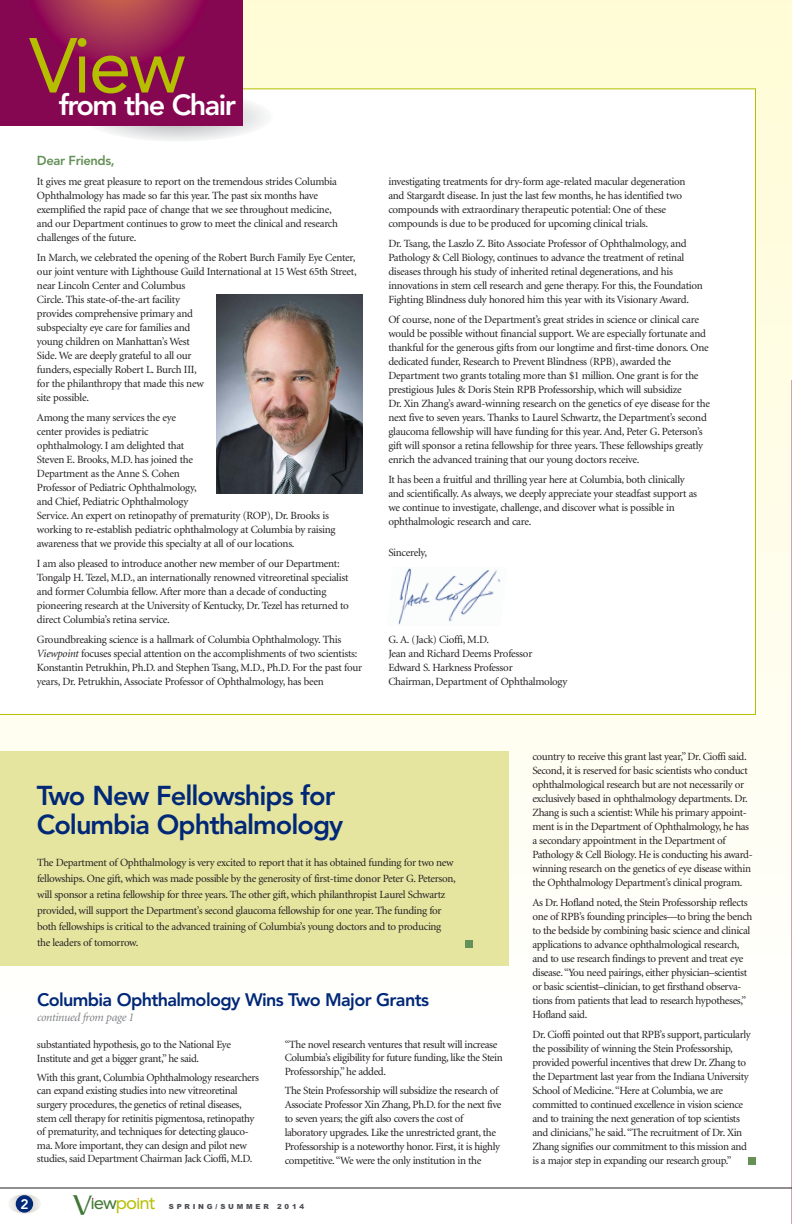
<style>
.page{position:relative;width:792px;height:1224px;background:#fff}
.page>*{position:absolute;margin:0;border:0;box-sizing:border-box;transform-origin:0 0}
.t1{font:77px "Avenir";color:#b5bf00}
.t2{font:800 28.9px "Avenir";letter-spacing:-.055em;color:#fff}
.t3{font:800 27.1px/29px "Avenir";letter-spacing:-.035em;color:#002877}
.t4{font:18.6px "Avenir";letter-spacing:-.055em;color:#b5bf00}
.t5{font:800 18px "Avenir";letter-spacing:-.035em;color:#002877}
.t6{font:800 13.8px "Avenir";color:#fff}
.t7{font:800 13px "Avenir";letter-spacing:-.03em;color:#659058}
.t8{font:italic 12px "Minion";letter-spacing:-.03em;color:#808285}
.t9{font:11px/14px "Minion";letter-spacing:-.025em;color:#231f20}
.t10{font:900 7px "Arial";letter-spacing:.4em;color:#4c4f54}
.s1{font-style:italic}
.s2{font-family:"Minion";font-size:35.9px;color:#3f7733}
.s3{color:#3f7733}
</style>
<div class="page">
<div style="left:0;top:0;width:792px;height:1018px;background:linear-gradient(to bottom,#fffcd5,#fffffc)"></div>
<hr style="left:791px;top:0;width:1px;height:1018px;background:#fffcdd">
<svg style="left:0;top:88px;width:756px;height:627px"></svg>
<svg style="left:8px;top:1194px;width:33px;height:19px"></svg>
<div style="left:16px;top:1195px;width:17px;height:18px;background:#002877;border-radius:50%"></div>
<img style="left:387px;top:567px;width:120px;height:59px">
<svg style="left:82px;top:91px;width:191px;height:51px"></svg>
<hr style="left:791px;top:381px;width:1px;height:843px;background:#d2a2b5">
<div style="left:749px;top:1158px;width:7px;height:7px;background:#659058"></div>
<img style="left:217px;top:294px;width:145px;height:199px">
<div style="left:0;top:0;width:243px;height:126px;background:#850751"></div>
<img style="left:36px;top:0;width:165px;height:64px">
<div style="left:0;top:751px;width:508px;height:215px;background:#e5e5a0"></div>
<hr style="left:0;top:1188px;width:792px;height:1px;background:#231f20">
<div style="left:465px;top:940px;width:7px;height:7px;background:#659058"></div>
<h1 class="t1" style="left:30px;top:34px;width:158px">View</h1>
<h2 class="t2" style="left:59px;top:93px;width:179px">from the Chair</h2>
<p class="t7" style="left:37px;top:155px;width:79px">Dear Friends,</p>
<p class="t9" style="left:37px;top:176px;width:303px">It gives me great pleasure to report on the tremendous strides Columbia Ophthalmology has made so far this year. The past six months have exemplified the rapid pace of change that we see throughout medicine, and our Department continues to grow to meet the clinical and research challenges of the future.</p>
<p class="t9" style="left:37px;top:252px;width:321px">In March, we celebrated the opening of the Robert Burch Family Eye Center, our joint venture with Lighthouse Guild International at 15 West 65th Street, near Lincoln Center and Columbus<br>Circle. This state-of-the-art facility<br>provides comprehensive primary and<br>subspecialty eye care for families and<br>young children on Manhattan’s West<br>Side. We are deeply grateful to all our<br>funders, especially Robert L. Burch III,<br>for the philanthropy that made this new<br>site possible.</p>
<p class="t9" style="left:37px;top:412px;width:300px">Among the many services the eye<br>center provides is pediatric<br>ophthalmology. I am delighted that<br>Steven E. Brooks, M.D. has joined the<br>Department as the Anne S. Cohen<br>Professor of Pediatric Ophthalmology,<br>and Chief, Pediatric Ophthalmology<br>Service. An expert on retinopathy of prematurity (ROP), Dr. Brooks is working to re-establish pediatric ophthalmology at Columbia by raising awareness that we provide this specialty at all of our locations.</p>
<p class="t9" style="left:37px;top:558px;width:313px">I am also pleased to introduce another new member of our Department:<br>Tongalp H. Tezel, M.D., an internationally renowned vitreoretinal specialist and former Columbia fellow. After more than a decade of conducting pioneering research at the University of Kentucky, Dr. Tezel has returned to direct Columbia’s retina service.</p>
<p class="t9" style="left:37px;top:634px;width:327px">Groundbreaking science is a hallmark of Columbia Ophthalmology. This <span class="s1">Viewpoint</span> focuses special attention on the accomplishments of two scientists:<br>Konstantin Petrukhin, Ph.D. and Stephen Tsang, M.D., Ph.D. For the past four years, Dr. Petrukhin, Associate Professor of Ophthalmology, has been</p>
<p class="t9" style="left:388px;top:175px;width:299px">investigating treatments for dry-form age-related macular degeneration and Stargardt disease. In just the last few months, he has identified two compounds with extraordinary therapeutic potential: One of these compounds is due to be produced for upcoming clinical trials.</p>
<p class="t9" style="left:388px;top:237px;width:316px">Dr. Tsang, the Laszlo Z. Bito Associate Professor of Ophthalmology, and Pathology &amp; Cell Biology, continues to advance the treatment of retinal diseases through his study of inherited retinal degenerations, and his innovations in stem cell research and gene therapy. For this, the Foundation Fighting Blindness duly honored him this year with its Visionary Award.</p>
<p class="t9" style="left:388px;top:313px;width:323px">Of course, none of the Department’s great strides in science or clinical care would be possible without financial support. We are especially fortunate and thankful for the generous gifts from our longtime and first-time donors. One dedicated funder, Research to Prevent Blindness (RPB), awarded the Department two grants totaling more than $1 million. One grant is for the prestigious Jules &amp; Doris Stein RPB Professorship, which will subsidize<br>Dr. Xin Zhang’s award-winning research on the genetics of eye disease for the next five to seven years. Thanks to Laurel Schwartz, the Department’s second glaucoma fellowship will have funding for this year. And, Peter G. Peterson’s gift will sponsor a retina fellowship for three years. These fellowships greatly enrich the advanced training that our young doctors receive.</p>
<p class="t9" style="left:388px;top:473px;width:310px">It has been a fruitful and thrilling year here at Columbia, both clinically and scientifically. As always, we deeply appreciate your steadfast support as we continue to investigate, challenge, and discover what is possible in ophthalmologic research and care.</p>
<p class="t9" style="left:388px;top:546px;width:40px">Sincerely,</p>
<p class="t9" style="left:388px;top:633px;width:181px">G. A. (Jack) Cioffi, M.D.<br>Jean and Richard Deems Professor<br>Edward S. Harkness Professor<br>Chairman, Department of Ophthalmology</p>
<h3 class="t3" style="left:37px;top:783px;width:308px">Two New Fellowships for<br>Columbia Ophthalmology</h3>
<p class="t9" style="left:37px;top:855px;width:420px;line-height:16px">The Department of Ophthalmology is very excited to report that it has obtained funding for two new fellowships. One gift, which was made possible by the generosity of first-time donor Peter G. Peterson, will sponsor a retina fellowship for three years. The other gift, which philanthropist Laurel Schwartz provided, will support the Department’s second glaucoma fellowship for one year. The funding for both fellowships is critical to the advanced training of Columbia’s young doctors and to producing the leaders of tomorrow.</p>
<h3 class="t5" style="left:37px;top:993px;width:394px">Columbia Ophthalmology Wins Two Major Grants</h3>
<p class="t8" style="left:37px;top:1013px;width:99px">continued from page 1</p>
<p class="t9" style="left:37px;top:1038px;width:195px">substantiated hypothesis, go to the National Eye<br>Institute and get a bigger grant,” he said.</p>
<p class="t9" style="left:37px;top:1071px;width:224px;line-height:13.6px">With this grant, Columbia Ophthalmology researchers can expand existing studies into new vitreoretinal surgery procedures, the genetics of retinal diseases, stem cell therapy for retinitis pigmentosa, retinopathy of prematurity, and techniques for detecting glauco&shy;ma. More important, they can design and pilot new studies, said Department Chairman Jack Cioffi, M.D.</p>
<p class="t9" style="left:285px;top:1038px;width:220px;line-height:13.6px">“The novel research ventures that result will increase<br>Columbia’s eligibility for future funding, like the Stein<br>Professorship,” he added.</p>
<p class="t9" style="left:285px;top:1085px;width:218px">The Stein Professorship will subsidize the research of Associate Professor Xin Zhang, Ph.D. for the next five to seven years; the gift also covers the cost of laboratory upgrades. Like the unrestricted grant, the Professorship is a noteworthy honor. First, it is highly competitive. “We were the only institution in the</p>
<p class="t6" style="left:20px;top:1198px;width:10px">2</p>
<h3 class="t4" style="left:71px;top:1195px;width:86px"><span class="s2">V</span><span class="s3">ıew</span>poınt</h3>
<p class="t10" style="left:169px;top:1203px;width:137px">SPRING/SUMMER 2014</p>
<p class="t9" style="left:532px;top:750px;width:222px">country to receive this grant last year,” Dr. Cioffi said.<br>Second, it is reserved for basic scientists who conduct ophthalmological research but are not necessarily or exclusively based in ophthalmology departments. Dr.<br>Zhang is such a scientist: While his primary appoint&shy;ment is in the Department of Ophthalmology, he has a secondary appointment in the Department of Pathology &amp; Cell Biology. He is conducting his award&shy;winning research on the genetics of eye disease within the Ophthalmology Department’s clinical program.</p>
<p class="t9" style="left:532px;top:896px;width:221px">As Dr. Hofland noted, the Stein Professorship reflects one of RPB’s founding principles—to bring the bench to the bedside by combining basic science and clinical applications to advance ophthalmological research, and to use research findings to prevent and treat eye disease. “You need pairings, either physician–scientist or basic scientist–clinician, to get firsthand observa&shy;tions from patients that lead to research hypotheses,” Hofland said.</p>
<p class="t9" style="left:532px;top:1028px;width:220px">Dr. Cioffi pointed out that RPB’s support, particularly the possibility of winning the Stein Professorship, provided powerful incentives that drew Dr. Zhang to the Department last year from the Indiana University School of Medicine. “Here at Columbia, we are committed to continued excellence in vision science and to training the next generation of top scientists and clinicians,” he said. “The recruitment of Dr. Xin Zhang signifies our commitment to this mission and is a major step in expanding our research group.”</p>
</div>
